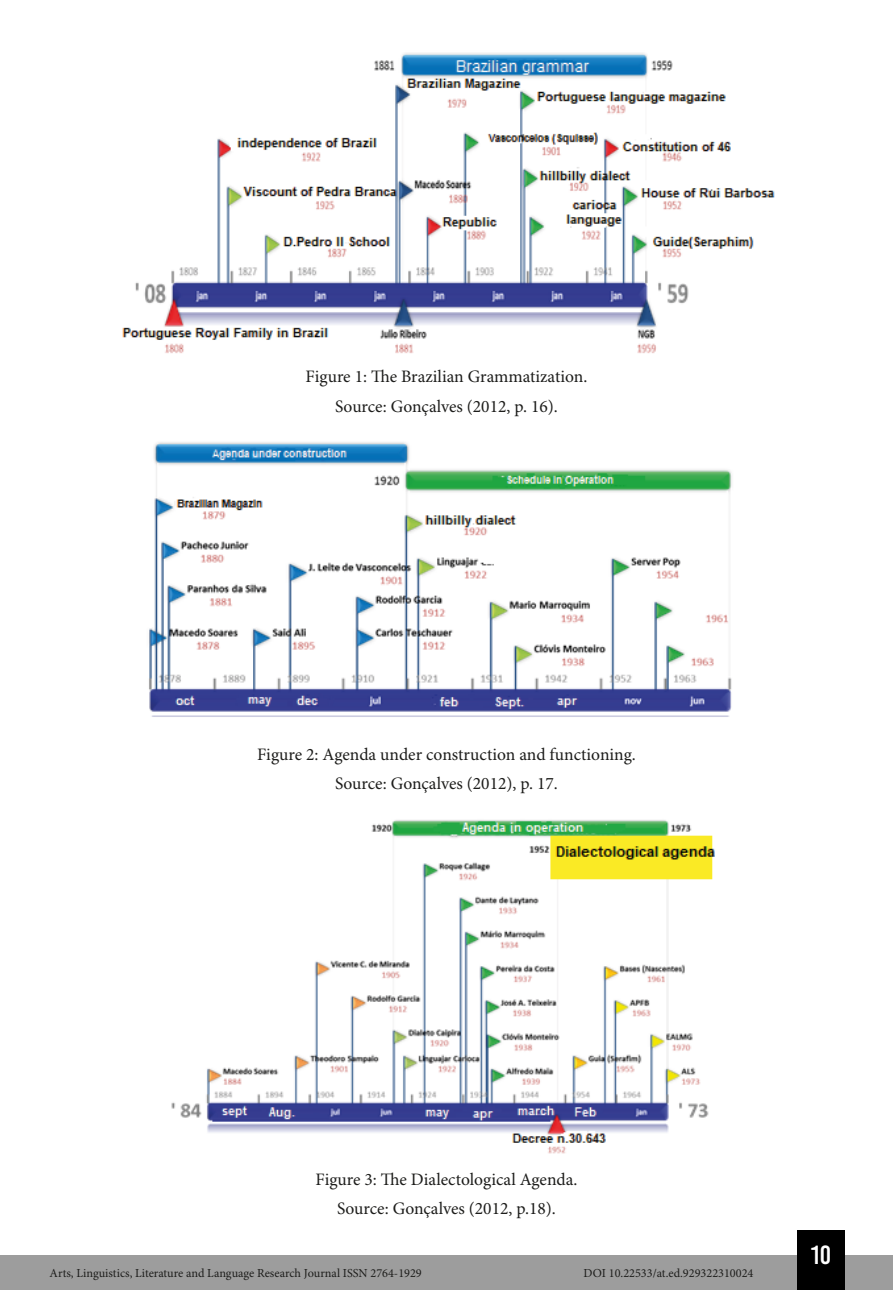
<style>
.page{position:relative;width:893px;height:1290px;background:#fff}
.page>*{position:absolute;margin:0;border:0;box-sizing:border-box;transform-origin:0 0}
.t1{font:26.25px "Bebas Kai";color:#fff}
.t2{font:17.5px/29.4px "Minion Pro";color:#1d1d1b;text-align:center}
.t3{font:12.25px "Minion Pro";color:#1d1d1b}
</style>
<div class="page">
<div style="left:0;top:1255px;width:893px;height:35px;background:#9d9d9d"></div>
<div style="left:797px;top:1230px;width:48px;height:60px;background:#000"></div>
<img style="left:122px;top:53px;width:653px;height:300px">
<img style="left:149px;top:442px;width:583px;height:275px">
<img style="left:171px;top:820px;width:544px;height:334px">
<p class="t2" style="left:306px;top:363px;width:283px">Figure 1: The Brazilian Grammatization.<br>Source: Gonçalves (2012, p. 16).</p>
<p class="t2" style="left:257px;top:740px;width:380px">Figure 2: Agenda under construction and functioning.<br>Source: Gonçalves (2012), p. 17.</p>
<p class="t2" style="left:315px;top:1165px;width:264px">Figure 3: The Dialectological Agenda.<br>Source: Gonçalves (2012, p.18).</p>
<p class="t3" style="left:50px;top:1266px;width:374px">Arts, Linguistics, Literature and Language Research Journal ISSN 2764-1929</p>
<p class="t3" style="left:584px;top:1266px;width:171px">DOI 10.22533/at.ed.929322310024</p>
<h1 class="t1" style="left:811px;top:1241px;width:22px">10</h1>
</div>
